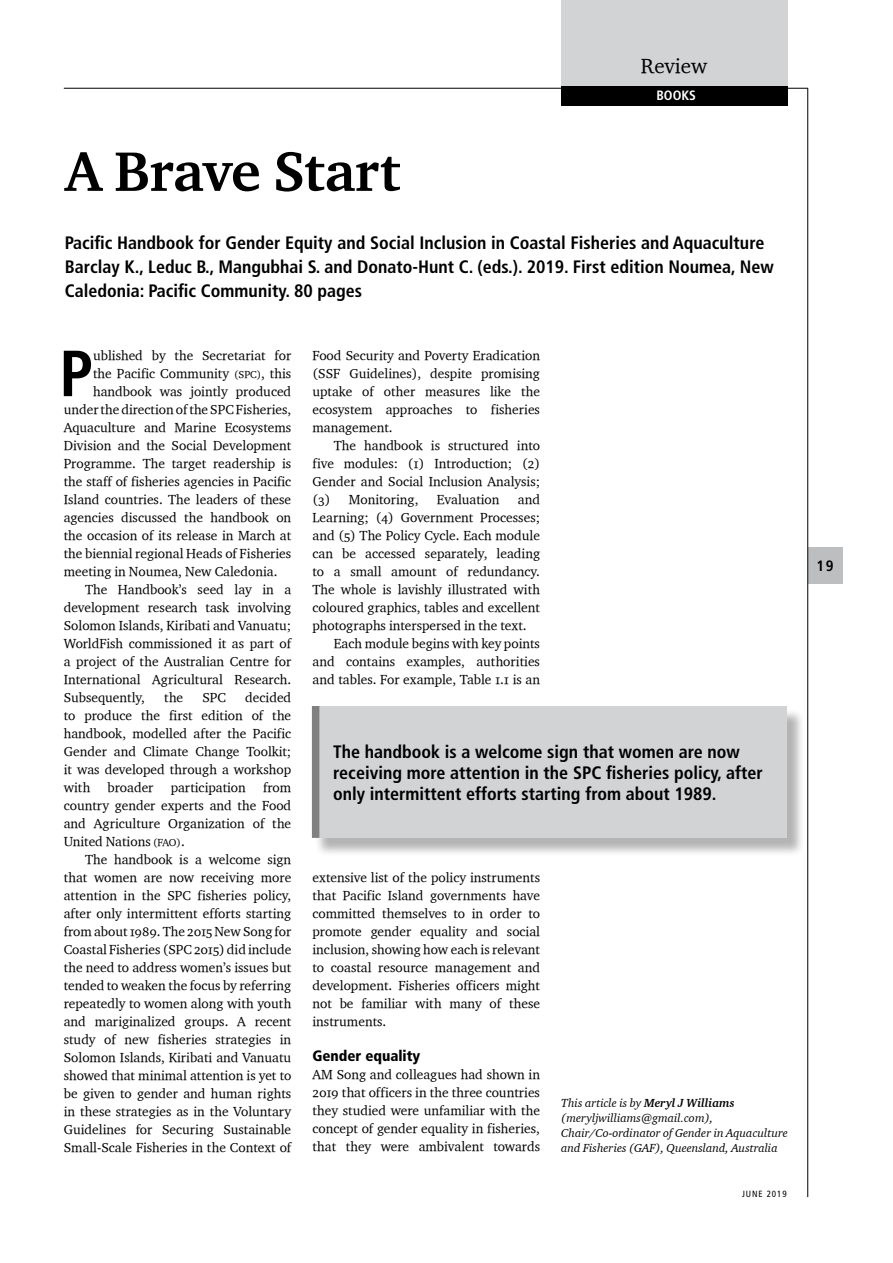
<style>
.page{position:relative;width:893px;height:1263px;background:#fff}
.page>*{position:absolute;margin:0;border:0;box-sizing:border-box;transform-origin:0 0}
.t1{font:700 condensed 65.1px "Frutiger LT Std";color:#000}
.t2{font:57px "Charter Bd OSITCTT Bold";letter-spacing:-.01em;color:#000}
.t3{font:21px "Charter OSITCTT";letter-spacing:-.005em;color:#000}
.t4{font:700 condensed 18px/24px "Frutiger LT Std";color:#000}
.t5{font:900 condensed 15px "Frutiger LT Std";color:#000}
.t6{font:700 condensed 15px "Frutiger LT Std";color:#000}
.t7{font:13.5px/18px "Charter OSITCTT";color:#000;text-align:justify}
.t8{font:700 condensed 13.5px "Frutiger LT Std";color:#fff}
.t9{font:12px/15px "Charter OSITCTT Italic";color:#000}
.t10{font:condensed 9px "Frutiger LT Std";letter-spacing:.1em;color:#000}
.s1{font-size:10.5px}
.s2{font-family:"Charter Bd OSITCTT Bold";font-style:italic}
</style>
<div class="page">
<div style="left:808px;top:547px;width:34px;height:36px;background:#bcbec0"></div>
<hr style="left:807px;top:88px;width:1px;height:1109px;background:#000">
<hr style="left:64px;top:88px;width:744px;height:1px;background:#000">
<div style="left:561px;top:85px;width:226px;height:21px;background:#000"></div>
<div style="left:561px;top:0;width:226px;height:86px;background:#d1d3d4"></div>
<div style="left:314px;top:708px;width:492px;height:149px;background:#000;opacity:.3"></div>
<div style="left:312px;top:706px;width:475px;height:132px;background:#d1d3d4"></div>
<div style="left:312px;top:706px;width:7px;height:132px;background:#808080"></div>
<h3 class="t3" style="left:641px;top:53px;width:68px">Review</h3>
<h2 class="t2" style="left:65px;top:136px;width:337px">A Brave Start</h2>
<p class="t8" style="left:656px;top:87px;width:33px">Books</p>
<h3 class="t4" style="left:65px;top:231px;width:710px">Pacific Handbook for Gender Equity and Social Inclusion in Coastal Fisheries and Aquaculture<br>Barclay K., Leduc B., Mangubhai S. and Donato-Hunt C. (eds.). 2019. First edition Noumea, New<br>Caledonia: Pacific Community. 80 pages</h3>
<h1 class="t1" style="left:59px;top:335px;width:35px">P</h1>
<p class="t7" style="left:93px;top:346px;width:200px">ublished by the Secretariat for</p>
<p class="t7" style="left:93px;top:364px;width:200px">the Pacific Community <span class="s1">(SPC)</span>, this</p>
<p class="t7" style="left:93px;top:382px;width:200px">handbook was jointly produced</p>
<p class="t7" style="left:64px;top:400px;width:229px">under the direction of the SPC Fisheries,</p>
<p class="t7" style="left:64px;top:418px;width:229px">Aquaculture and Marine Ecosystems</p>
<p class="t7" style="left:64px;top:436px;width:229px">Division and the Social Development</p>
<p class="t7" style="left:64px;top:454px;width:229px">Programme. The target readership is</p>
<p class="t7" style="left:64px;top:472px;width:229px">the staff of fisheries agencies in Pacific</p>
<p class="t7" style="left:64px;top:490px;width:229px">Island countries. The leaders of these</p>
<p class="t7" style="left:64px;top:508px;width:229px">agencies discussed the handbook on</p>
<p class="t7" style="left:64px;top:526px;width:229px">the occasion of its release in March at</p>
<p class="t7" style="left:64px;top:544px;width:229px">the biennial regional Heads of Fisheries</p>
<p class="t7" style="left:64px;top:562px;width:215px">meeting in Noumea, New Caledonia.</p>
<p class="t7" style="left:85px;top:580px;width:208px">The Handbook’s seed lay in a</p>
<p class="t7" style="left:64px;top:598px;width:229px">development research task involving</p>
<p class="t7" style="left:64px;top:616px;width:229px">Solomon Islands, Kiribati and Vanuatu;</p>
<p class="t7" style="left:64px;top:634px;width:229px">WorldFish commissioned it as part of</p>
<p class="t7" style="left:64px;top:652px;width:229px">a project of the Australian Centre for</p>
<p class="t7" style="left:64px;top:670px;width:229px">International Agricultural Research.</p>
<p class="t7" style="left:64px;top:688px;width:83px">Subsequently,</p>
<p class="t7" style="left:164px;top:688px;width:20px">the</p>
<p class="t7" style="left:202px;top:688px;width:25px">SPC</p>
<p class="t7" style="left:64px;top:688px;width:229px;text-indent:182px">decided to produce the first edition of the handbook, modelled after the Pacific Gender and Climate Change Toolkit; it was developed through a workshop with</p>
<p class="t7" style="left:64px;top:778px;width:229px;text-indent:199px">from country gender experts and the Food and Agriculture Organization of the United Nations <span class="s1">(FAO)</span>.</p>
<p class="t7" style="left:64px;top:850px;width:229px;text-indent:21px">The handbook is a welcome sign that women are now receiving more attention in the SPC fisheries policy, after only intermittent efforts starting from about 1989. The 2015 New Song for Coastal Fisheries (SPC 2015) did include the need to address women’s issues but tended to weaken the focus by referring repeatedly to women along with youth and mariginalized groups. A recent study of new fisheries strategies in Solomon Islands, Kiribati and Vanuatu showed that minimal attention is yet to be given to gender and human rights in these strategies as in the Voluntary Guidelines for Securing Sustainable Small-Scale Fisheries in the Context of</p>
<p class="t7" style="left:108px;top:778px;width:47px">broader</p>
<p class="t7" style="left:171px;top:778px;width:77px">participation</p>
<p class="t7" style="left:313px;top:346px;width:229px">Food Security and Poverty Eradication (SSF Guidelines), despite promising uptake of other measures like the ecosystem approaches to fisheries management.</p>
<p class="t7" style="left:313px;top:436px;width:229px;text-indent:21px">The handbook is structured into five modules: (1) Introduction; (2)<br>Gender and Social Inclusion Analysis; (3) Monitoring,</p>
<p class="t7" style="left:437px;top:490px;width:64px">Evaluation</p>
<p class="t7" style="left:518px;top:490px;width:24px">and</p>
<p class="t7" style="left:313px;top:508px;width:229px">Learning; (4) Government Processes;</p>
<p class="t7" style="left:313px;top:526px;width:229px">and (5) The Policy Cycle. Each module</p>
<p class="t7" style="left:313px;top:544px;width:229px">can be accessed separately, leading</p>
<p class="t7" style="left:313px;top:562px;width:229px">to a small amount of redundancy.</p>
<p class="t7" style="left:313px;top:580px;width:229px">The whole is lavishly illustrated with</p>
<p class="t7" style="left:313px;top:598px;width:229px">coloured graphics, tables and excellent</p>
<p class="t7" style="left:313px;top:616px;width:216px">photographs interspersed in the text.</p>
<p class="t7" style="left:334px;top:634px;width:208px">Each module begins with key points</p>
<p class="t7" style="left:313px;top:652px;width:229px">and contains examples, authorities</p>
<p class="t7" style="left:313px;top:670px;width:229px">and tables. For example, Table 1.1 is an</p>
<h3 class="t4" style="left:333px;top:741px;width:431px;line-height:21px">The handbook is a welcome sign that women are now receiving more attention in the SPC fisheries policy, after only intermittent efforts starting from about 1989.</h3>
<p class="t7" style="left:313px;top:868px;width:229px">extensive list of the policy instruments that Pacific Island governments have committed themselves to in order to promote gender equality and social inclusion, showing how each is relevant to coastal resource management and development. Fisheries officers might not be familiar with many of these instruments.</p>
<p class="t5" style="left:313px;top:1047px;width:109px">Gender equality</p>
<p class="t7" style="left:313px;top:1065px;width:229px">AM Song and colleagues had shown in 2019 that officers in the three countries they studied were unfamiliar with the concept of gender equality in fisheries, that they were ambivalent towards</p>
<p class="t9" style="left:561px;top:1095px;width:228px">This article is by <span class="s2">Meryl J Williams </span>(meryljwilliams@gmail.com), Chair/Co-ordinator of Gender in Aquaculture and Fisheries (GAF), Queensland, Australia</p>
<p class="t10" style="left:742px;top:1189px;width:46px">JUNE 2019</p>
<p class="t6" style="left:817px;top:557px;width:19px">19</p>
</div>
